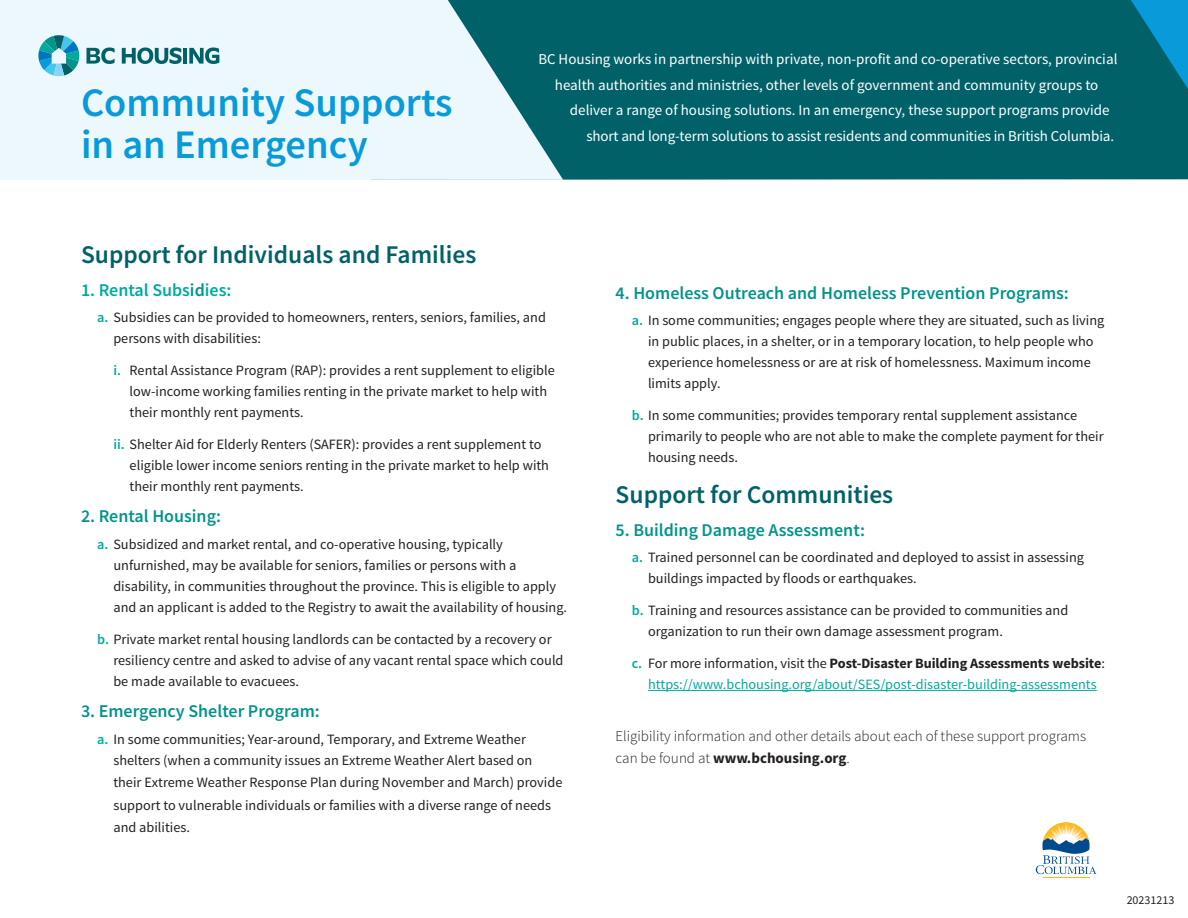
<style>
.page{position:relative;width:1188px;height:918px;background:#fff}
.page>*{position:absolute;margin:0;border:0;box-sizing:border-box;transform-origin:0 0}
.t1{font:600 40.5px/42px "Source Sans Pro";color:#089ad9}
.t2{font:600 25.5px "Source Sans Pro";color:#006169}
.t3{font:600 18px "Source Sans Pro";color:#00948b}
.t4{font:600 18px "Source Sans Pro";color:#00aa9d}
.Body_-_no_indent{font:15px "Source Sans Pro";color:#fff}
.Body_-_no_indent-2{font:300 15px/22.5px "Source Sans Pro";color:#231f20}
.t5{font:14.25px/21px "Source Sans Pro";color:#231f20}
.t6{font:14.25px/21px "Source Sans Pro";color:#00aa9d;text-align:center}
.t7{font:12px "Source Sans Pro";color:#231f20}
.s1{color:#00948b}
.s2{font-weight:600;color:#00aa9d}
.s3{font-weight:600}
.s4{color:#231f20}
.s5{font-weight:700;color:#231f20}
.s6{font-weight:700}
</style>
<div class="page">
<div style="left:371px;top:0;width:817px;height:180px;background:#006169"></div>
<svg style="left:0;top:0;width:563px;height:180px;background:#d3e7ed"></svg>
<svg style="left:87px;top:47px;width:28px;height:17px"></svg>
<svg style="left:122px;top:47px;width:60px;height:17px"></svg>
<hr style="left:183px;top:48px;width:4px;height:16px;background:#006169">
<svg style="left:189px;top:47px;width:30px;height:17px"></svg>
<svg style="left:38px;top:35px;width:41px;height:41px;background:#60b9ca"></svg>
<hr style="left:648px;top:690px;width:449px;height:1px;background:#00aa9d">
<hr style="left:1043px;top:877px;width:46px;height:1px;background:#fcb814">
<svg style="left:1036px;top:822px;width:60px;height:52px"></svg>
<svg style="left:1131px;top:0;width:57px;height:89px"></svg>
<h1 class="t1" style="left:81px;top:81px;width:373px">Community Supports in an Emergency</h1>
<p class="Body_-_no_indent" style="left:538px;top:50px;width:581px">BC Housing works in partnership with private, non-profit and co-operative sectors, provincial</p>
<p class="Body_-_no_indent" style="left:555px;top:76px;width:545px">health authorities and ministries, other levels of government and community groups to</p>
<p class="Body_-_no_indent" style="left:570px;top:101px;width:541px">deliver a range of housing solutions. In an emergency, these support programs provide</p>
<p class="Body_-_no_indent" style="left:586px;top:127px;width:529px">short and long-term solutions to assist residents and communities in British Columbia.</p>
<h2 class="t2" style="left:81px;top:237px;width:397px">Support for Individuals and Families</h2>
<h3 class="t4" style="left:81px;top:278px;width:152px">1. Rental Subs<span class="s1">id</span>ies:</h3>
<p class="t5" style="left:113px;top:307px;width:434px;text-indent:-16px"><span class="s2">a.</span> Subsidies can be provided to homeowners, renters, seniors, families, and persons with disabilities:</p>
<p class="t5" style="left:130px;top:360px;width:427px;text-indent:-16px"><span class="s2">i.</span> Rental Assistance Program (RAP): provides a rent supplement to eligible low-income working families renting in the private market to help with their monthly rent payments.</p>
<p class="t5" style="left:130px;top:434px;width:421px;text-indent:-16px"><span class="s2">ii.</span> Shelter Aid for Elderly Renters (SAFER): provides a rent supplement to eligible lower income seniors renting in the private market to help with their monthly rent payments.</p>
<h3 class="t3" style="left:81px;top:505px;width:142px">2. Rental Housing:</h3>
<p class="t5" style="left:113px;top:534px;width:455px;text-indent:-16px"><span class="s2">a.</span> Subsidized and market rental, and co-operative housing, typically unfurnished, may be available for seniors, families or persons with a disability, in communities throughout the province. This is eligible to apply and an applicant is added to the Registry to await the availability of housing.</p>
<p class="t5" style="left:113px;top:629px;width:452px;text-indent:-16px"><span class="s2">b.</span> Private market rental housing landlords can be contacted by a recovery or resiliency centre and asked to advise of any vacant rental space which could be made available to evacuees.</p>
<h3 class="t3" style="left:81px;top:700px;width:240px">3. Emergency Shelter Program:</h3>
<p class="t5" style="left:113px;top:729px;width:421px;text-indent:-16px"><span class="s2">a.</span> In some communities; Year-around, Temporary, and Extreme Weather shelters (when a community issues an Extreme Weather Alert based on</p>
<p class="t5" style="left:113px;top:772px;width:451px;line-height:22.5px">their Extreme Weather Response Plan during November and March) provide support to vulnerable individuals or families with a diverse range of needs and abilities.</p>
<h3 class="t3" style="left:616px;top:281px;width:455px">4. Homeless Outreach and Homeless Prevention Programs:</h3>
<p class="t5" style="left:648px;top:310px;width:458px;text-indent:-16px"><span class="s2">a.</span> In some communities; engages people where they are situated, such as living in public places, in a shelter, or in a temporary location, to help people who experience homelessness or are at risk of homelessness. Maximum income limits apply.</p>
<p class="t5" style="left:648px;top:405px;width:457px;text-indent:-16px"><span class="s2">b.</span> In some communities; provides temporary rental supplement assistance primarily to people who are not able to make the complete payment for their housing needs.</p>
<h2 class="t2" style="left:616px;top:478px;width:279px">Support for Communities</h2>
<h3 class="t3" style="left:616px;top:518px;width:251px">5. Building Damage Assessment:</h3>
<p class="t5" style="left:648px;top:547px;width:437px;text-indent:-16px"><span class="s2">a.</span> Trained personnel can be coordinated and deployed to assist in assessing buildings impacted by floods or earthquakes.</p>
<p class="t5" style="left:648px;top:600px;width:422px;text-indent:-16px"><span class="s2">b.</span> Training and resources assistance can be provided to communities and organization to run their own damage assessment program.</p>
<p class="t6" style="left:632px;top:653px;width:475px"><span class="s3">c.</span> <span class="s4">For more information, visit the</span> <span class="s5">Post-Disaster Building Assessments website</span><span class="s4">: </span>https://www.bchousing.org/about/SES/post-disaster-building-assessments</p>
<p class="Body_-_no_indent-2" style="left:616px;top:724px;width:472px">Eligibility information and other details about each of these support programs can be found at <span class="s6">www.bchousing.org</span>.</p>
<p class="t7" style="left:1127px;top:893px;width:49px">20231213</p>
</div>
